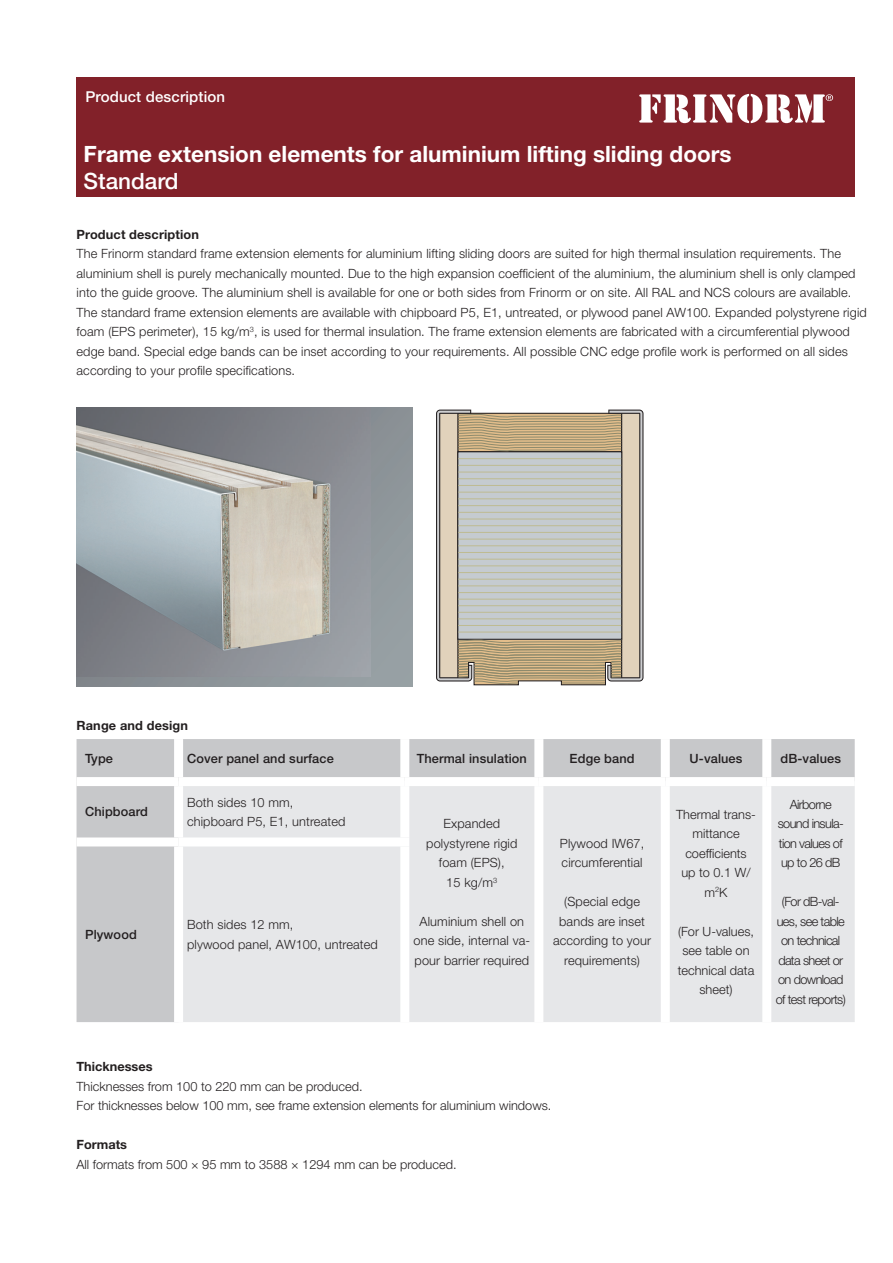
<style>
.page{position:relative;width:893px;height:1263px;background:#fff}
.page>*{position:absolute;margin:0;border:0;box-sizing:border-box;transform-origin:0 0}
.t1{font:700 22.5px "Helvetica Neue LT Pro";color:#fff}
.t2{font:500 22.5px "Helvetica Neue LT Pro";color:#fff}
.t3{font:500 15px "Helvetica Neue LT Pro";letter-spacing:.01em;color:#fff}
.t4{font:300 12.75px/19.5px "Helvetica Neue LT Pro";letter-spacing:.01em;color:#231f20}
.t5{font:300 12.75px/19.5px "Helvetica Neue LT Pro";letter-spacing:-.05em;color:#231f20;text-align:center}
.t6{font:500 12.75px "Helvetica Neue LT Pro";letter-spacing:.01em;color:#231f20}
.t7{font:700 12.75px "Helvetica Neue LT Pro";letter-spacing:.01em;color:#231f20}
</style>
<div class="page">
<div style="left:77px;top:77px;width:778px;height:119px;background:#822129"></div>
<svg style="left:436px;top:410px;width:207px;height:276px;background:#c0bbae"></svg>
<svg style="left:639px;top:94px;width:194px;height:29px"></svg>
<svg style="left:77px;top:407px;width:335px;height:279px;background:#90979c"></svg>
<img style="left:77px;top:407px;width:293px;height:270px">
<div style="left:77px;top:739px;width:778px;height:283px;background:#c7c8ca"></div>
<div style="left:183px;top:786px;width:672px;height:236px;background:#e6e7e9"></div>
<div style="left:174px;top:739px;width:9px;height:38px;background:#fff"></div>
<div style="left:400px;top:739px;width:9px;height:38px;background:#fff"></div>
<div style="left:534px;top:739px;width:9px;height:38px;background:#fff"></div>
<div style="left:77px;top:777px;width:102px;height:9px;background:#fff"></div>
<div style="left:179px;top:777px;width:226px;height:9px;background:#fff"></div>
<div style="left:174px;top:786px;width:9px;height:51px;background:#fff"></div>
<div style="left:405px;top:777px;width:134px;height:9px;background:#fff"></div>
<div style="left:400px;top:786px;width:9px;height:51px;background:#fff"></div>
<div style="left:539px;top:777px;width:126px;height:9px;background:#fff"></div>
<div style="left:534px;top:786px;width:9px;height:56px;background:#fff"></div>
<div style="left:665px;top:777px;width:102px;height:9px;background:#fff"></div>
<div style="left:767px;top:777px;width:88px;height:9px;background:#fff"></div>
<div style="left:77px;top:837px;width:102px;height:9px;background:#fff"></div>
<div style="left:179px;top:837px;width:230px;height:9px;background:#fff"></div>
<div style="left:174px;top:846px;width:9px;height:176px;background:#fff"></div>
<div style="left:400px;top:846px;width:9px;height:176px;background:#fff"></div>
<div style="left:534px;top:842px;width:9px;height:180px;background:#fff"></div>
<div style="left:661px;top:739px;width:9px;height:38px;background:#fff"></div>
<div style="left:762px;top:739px;width:9px;height:38px;background:#fff"></div>
<div style="left:661px;top:786px;width:9px;height:56px;background:#fff"></div>
<div style="left:762px;top:786px;width:9px;height:56px;background:#fff"></div>
<div style="left:661px;top:842px;width:9px;height:180px;background:#fff"></div>
<div style="left:762px;top:842px;width:9px;height:180px;background:#fff"></div>
<p class="t3" style="left:85px;top:88px;width:141px">Product description</p>
<h1 class="t1" style="left:84px;top:139px;width:649px">Frame extension elements for aluminium lifting sliding doors</h1>
<h1 class="t2" style="left:84px;top:167px;width:97px">Standard</h1>
<p class="t7" style="left:77px;top:226px;width:124px">Product description</p>
<p class="t4" style="left:77px;top:244px;width:792px">The Frinorm standard frame extension elements for aluminium lifting sliding doors are suited for high thermal insulation requirements. The aluminium shell is purely mechanically mounted. Due to the high expansion coefficient of the aluminium, the aluminium shell is only clamped into the guide groove. The aluminium shell is available for one or both sides from Frinorm or on site. All RAL and NCS colours are available.<br>The standard frame extension elements are available with chipboard P5, E1, untreated, or plywood panel AW100. Expanded polystyrene rigid foam (EPS perimeter), 15 kg/m<sup>3</sup>, is used for thermal insulation. The frame extension elements are fabricated with a circumferential plywood edge band. Special edge bands can be inset according to your requirements. All possible CNC edge profile work is performed on all sides according to your profile specifications.</p>
<p class="t7" style="left:77px;top:717px;width:113px">Range and design</p>
<p class="t6" style="left:85px;top:750px;width:30px">Type</p>
<p class="t6" style="left:187px;top:750px;width:148px">Cover panel and surface</p>
<p class="t6" style="left:417px;top:750px;width:112px">Thermal insulation</p>
<p class="t6" style="left:570px;top:750px;width:67px">Edge band</p>
<p class="t6" style="left:690px;top:750px;width:54px">U-values</p>
<p class="t6" style="left:780px;top:750px;width:62px">dB-values</p>
<p class="t6" style="left:85px;top:804px;width:64px">Chipboard</p>
<p class="t4" style="left:187px;top:792px;width:160px">Both sides 10 mm, chipboard P5, E1, untreated</p>
<p class="t6" style="left:85px;top:926px;width:53px">Plywood</p>
<p class="t4" style="left:187px;top:914px;width:192px">Both sides 12 mm,<br>plywood panel, AW100, untreated</p>
<p class="t4" style="left:426px;top:814px;width:93px;text-align:center">Expanded polystyrene rigid foam (EPS),<br>15 kg/m<sup>3</sup></p>
<p class="t4" style="left:413px;top:911px;width:118px;text-align:center">Aluminium shell on one side, internal va&shy;pour barrier required</p>
<p class="t4" style="left:560px;top:833px;width:86px">Plywood IW67, circumferential</p>
<p class="t4" style="left:553px;top:892px;width:100px;text-align:center">(Special edge bands are inset according to your requirements)</p>
<p class="t7" style="left:77px;top:1058px;width:78px">Thicknesses</p>
<p class="t4" style="left:77px;top:1076px;width:476px">Thicknesses from 100 to 220 mm can be produced.<br>For thicknesses below 100 mm, see frame extension elements for aluminium windows.</p>
<p class="t7" style="left:77px;top:1136px;width:52px">Formats</p>
<p class="t4" style="left:77px;top:1154px;width:382px">All formats from 500 × 95 mm to 3588 × 1294 mm can be produced.</p>
<p class="t4" style="left:676px;top:804px;width:81px;text-align:center">Thermal trans&shy;mittance coefficients<br>up to 0.1 W/ m<sup>2</sup>K</p>
<p class="t4" style="left:678px;top:921px;width:78px;text-align:center">(For U-values, see table on technical data sheet)</p>
<p class="t5" style="left:778px;top:794px;width:68px">Airborne sound insula&shy;tion values of up to 26 dB</p>
<p class="t5" style="left:776px;top:892px;width:72px">(For dB-val&shy;ues, see table on technical data sheet or on download of test reports)</p>
</div>
